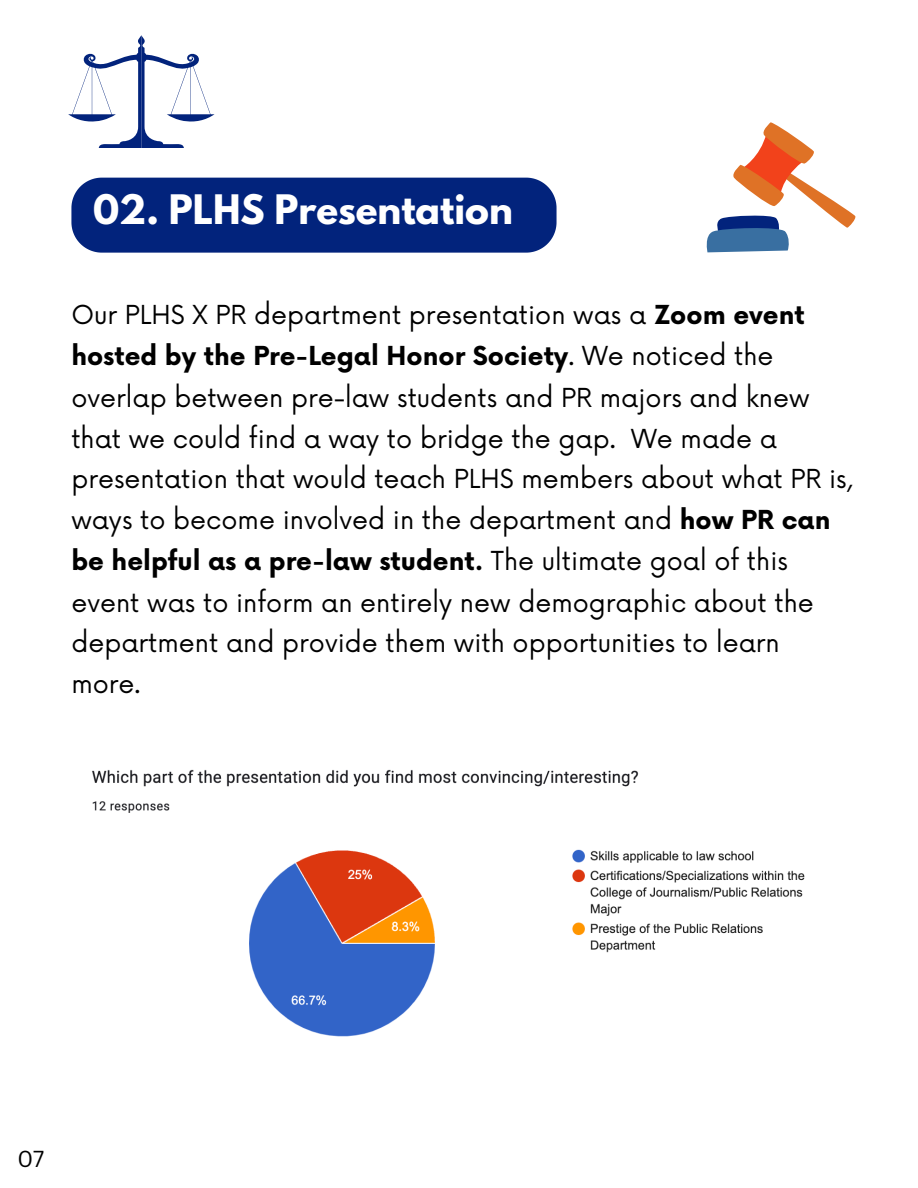
<style>
.page{position:relative;width:918px;height:1188px;background:#fff}
.page>*{position:absolute;margin:0;border:0;box-sizing:border-box;transform-origin:0 0}
.t1{font:700 36px "League Spartan";color:#fff}
.t2{font:25.5px/41px "Now";color:#000}
.t3{font:22.5px "Canva Sans";color:#000}
.s1{font-weight:700}
</style>
<div class="page">
<img style="left:92px;top:769px;width:713px;height:268px">
<div style="left:71px;top:178px;width:485px;height:75px;background:#02237c"></div>
<svg style="left:706px;top:122px;width:150px;height:130px"></svg>
<svg style="left:68px;top:35px;width:146px;height:113px"></svg>
<div style="left:754px;top:746px;width:94px;height:56px;background:#fff"></div>
<h1 class="t1" style="left:93px;top:192px;width:421px">02. PLHS Presentation</h1>
<p class="t2" style="left:71px;top:295px;width:782px">Our PLHS X PR department presentation was a <span class="s1">Zoom event hosted by the Pre-Legal Honor Society</span>. We noticed the overlap between pre-law students and PR majors and knew that we could find a way to bridge the gap. We made a presentation that would teach PLHS members about what PR is, ways to become involved in the department and <span class="s1">how PR can be helpful as a pre-law student.</span> The ultimate goal of this event was to inform an entirely new demographic about the department and provide them with opportunities to learn more.</p>
<p class="t3" style="left:17px;top:1143px;width:28px">07</p>
</div>
